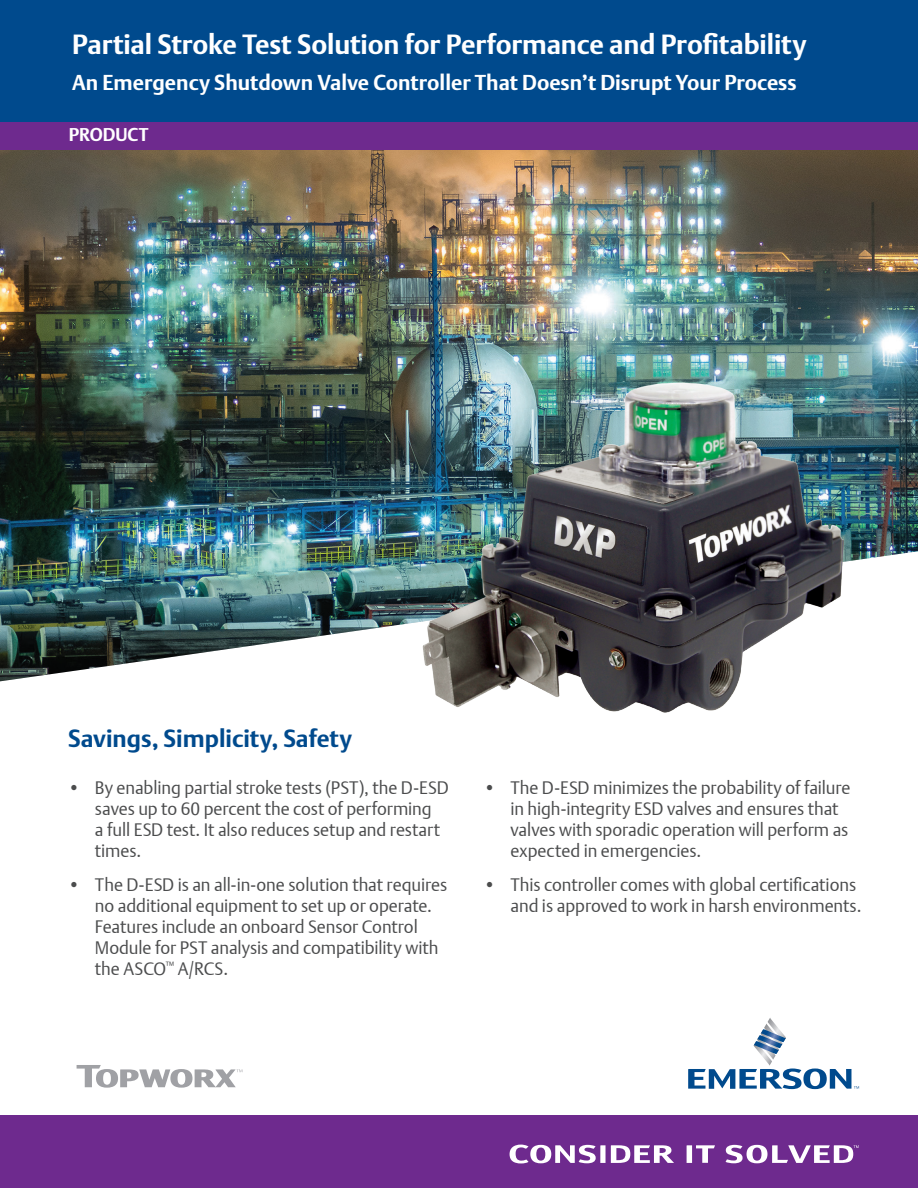
<style>
.page{position:relative;width:918px;height:1188px;background:#fff}
.page>*{position:absolute;margin:0;border:0;box-sizing:border-box;transform-origin:0 0}
.t1{font:700 27px "DTL Argo T";letter-spacing:-.005em;color:#fff}
.t2{font:700 24px "DTL Argo T";color:#004a8d}
.t3{font:700 21px "DTL Argo T";color:#fff}
.t4{font:18px/21px "DTL Argo T Light";letter-spacing:-.005em;color:#4b4c4d}
.t5{font:700 18px "DTL Argo T";color:#fff}
</style>
<div class="page">
<img style="left:0;top:149px;width:918px;height:532px">
<div style="left:0;top:0;width:918px;height:122px;background:#004a8d"></div>
<div style="left:0;top:122px;width:918px;height:27px;background:#6e2a8e"></div>
<div style="left:0;top:1115px;width:918px;height:73px;background:#6e2a8e"></div>
<svg style="left:687px;top:1145px;width:28px;height:18px"></svg>
<svg style="left:510px;top:1145px;width:164px;height:18px"></svg>
<svg style="left:726px;top:1145px;width:133px;height:18px"></svg>
<svg style="left:688px;top:1018px;width:171px;height:71px"></svg>
<img style="left:410px;top:360px;width:455px;height:353px">
<svg style="left:77px;top:1065px;width:165px;height:23px"></svg>
<p class="t1" style="left:72px;top:28px;width:736px">Partial Stroke Test Solution for Performance and Profitability</p>
<p class="t3" style="left:72px;top:70px;width:726px">An Emergency Shutdown Valve Controller That Doesn’t Disrupt Your Process</p>
<p class="t5" style="left:69px;top:124px;width:81px">PRODUCT</p>
<p class="t2" style="left:68px;top:724px;width:285px">Savings, Simplicity, Safety</p>
<p class="t4" style="left:95px;top:777px;width:355px;text-indent:-27px">• By enabling partial stroke tests (PST), the D-ESD saves up to 60 percent the cost of performing<br>a full ESD test. It also reduces setup and restart times.</p>
<p class="t4" style="left:95px;top:874px;width:354px;text-indent:-27px">• The D-ESD is an all-in-one solution that requires no additional equipment to set up or operate.<br>Features include an onboard Sensor Control Module for PST analysis and compatibility with the ASCO<sup>™</sup> A/RCS.</p>
<p class="t4" style="left:510px;top:777px;width:342px;text-indent:-27px">• The D-ESD minimizes the probability of failure in high-integrity ESD valves and ensures that valves with sporadic operation will perform as expected in emergencies.</p>
<p class="t4" style="left:483px;top:874px;width:380px;text-align:right">• This controller comes with global certifications and is approved to work in harsh environments.</p>
</div>
